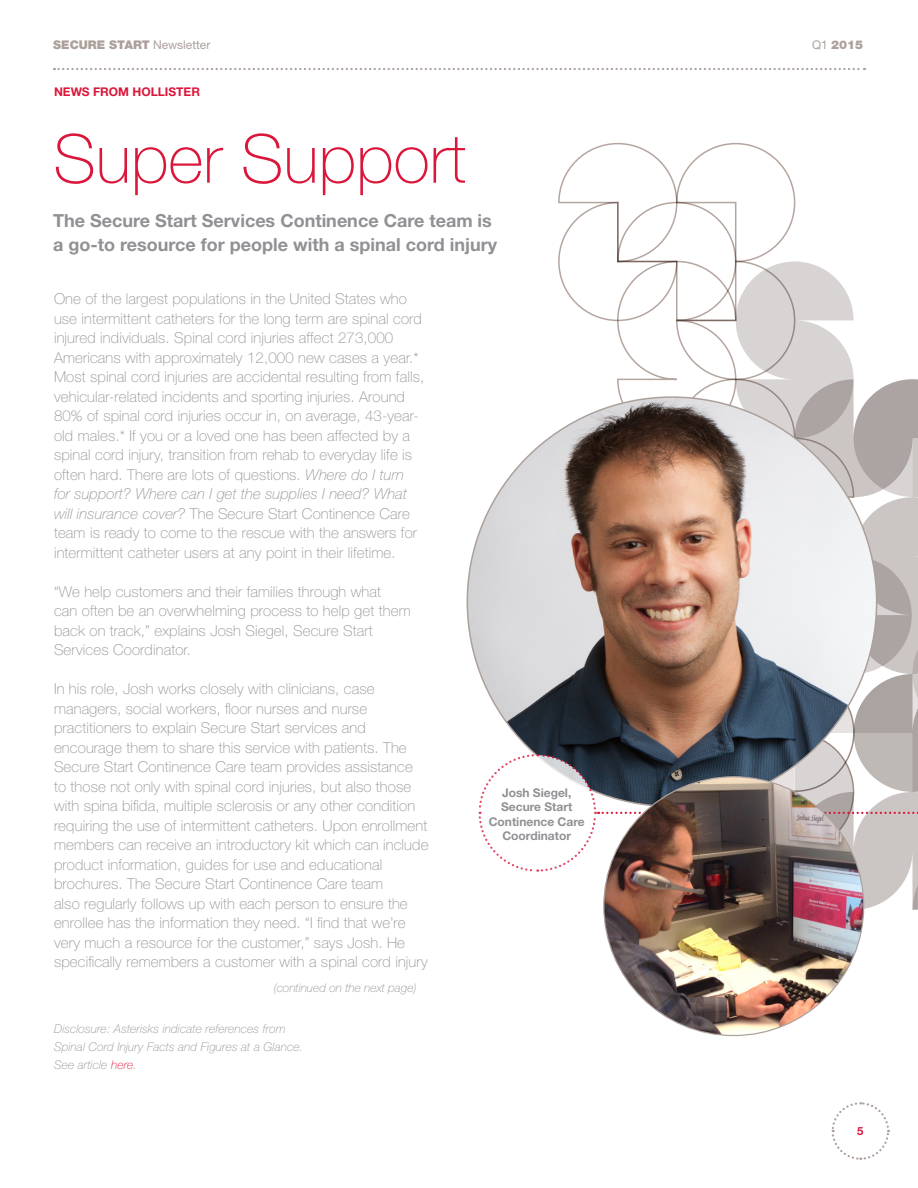
<style>
.page{position:relative;width:918px;height:1188px;background:#fff}
.page>*{position:absolute;margin:0;border:0;box-sizing:border-box;transform-origin:0 0}
.t1{font:100 67.5px "Helvetica Neue LT Std";color:#db163b}
.t2{font:700 18px/24px "Helvetica Neue LT Std";color:#919195}
.t3{font:100 15px/19.5px "Helvetica Neue LT Std";letter-spacing:.01em;color:#919195}
.t4{font:italic 100 12px/18px "Helvetica Neue LT Std";letter-spacing:.01em;color:#919195}
.t5{font:700 12px/14.4px "Helvetica Neue LT Std";color:#919195;text-align:center}
.t6{font:900 12px "Helvetica Neue LT Std";color:#aca09b}
.t7{font:700 12px "Helvetica Neue LT Std";color:#db163b}
.t8{font:700 11.25px "Helvetica Neue LT Std";color:#db163b}
.s1{font-weight:400}
.s2{font-style:italic}
.s3{color:#db163b}
.s4{color:#77777a}
</style>
<div class="page">
<svg style="left:831px;top:1102px;width:59px;height:58px"></svg>
<svg style="left:54px;top:68px;width:811px;height:2px"></svg>
<svg style="left:477px;top:143px;width:441px;height:775px"></svg>
<img style="left:604px;top:777px;width:260px;height:259px">
<p class="t6" style="left:53px;top:38px;width:159px">SECURE START <span class="s1">Newsletter</span></p>
<p class="t6" style="left:812px;top:38px;width:53px"><span class="s1">Q1</span> 2015</p>
<p class="t7" style="left:54px;top:85px;width:148px">NEWS FROM HOLLISTER</p>
<h1 class="t1" style="left:53px;top:120px;width:414px">Super Support</h1>
<p class="t2" style="left:53px;top:208px;width:445px">The Secure Start Services Continence Care team is a go-to resource for people with a spinal cord injury</p>
<p class="t3" style="left:54px;top:289px;width:372px">One of the largest populations in the United States who use intermittent catheters for the long term are spinal cord injured individuals. Spinal cord injuries affect 273,000<br>Americans with approximately 12,000 new cases a year.* Most spinal cord injuries are accidental resulting from falls, vehicular-related incidents and sporting injuries. Around 80% of spinal cord injuries occur in, on average, 43-year&shy;old males.* If you or a loved one has been affected by a spinal cord injury, transition from rehab to everyday life is often hard. There are lots of questions. <span class="s2">Where do I turn<br>for support? Where can I get the supplies I need? What will insurance cover?</span> The Secure Start Continence Care team is ready to come to the rescue with the answers for intermittent catheter users at any point in their lifetime.</p>
<p class="t3" style="left:54px;top:582px;width:358px">“We help customers and their families through what<br>can often be an overwhelming process to help get them back on track,” explains Josh Siegel, Secure Start Services Coordinator.</p>
<p class="t3" style="left:54px;top:679px;width:376px">In his role, Josh works closely with clinicians, case managers, social workers, floor nurses and nurse practitioners to explain Secure Start services and encourage them to share this service with patients. The Secure Start Continence Care team provides assistance to those not only with spinal cord injuries, but also those with spina bifida, multiple sclerosis or any other condition requiring the use of intermittent catheters. Upon enrollment members can receive an introductory kit which can include product information, guides for use and educational brochures. The Secure Start Continence Care team<br>also regularly follows up with each person to ensure the enrollee has the information they need. “I find that we’re very much a resource for the customer,” says Josh. He specifically remembers a customer with a spinal cord injury</p>
<p class="t4" style="left:274px;top:979px;width:144px">(continued on the next page)</p>
<p class="t4" style="left:54px;top:1019px;width:251px">Disclosure: Asterisks indicate references from<br>Spinal Cord Injury Facts and Figures at a Glance.<br>See article <span class="s3">here</span><span class="s4">.</span></p>
<p class="t5" style="left:489px;top:785px;width:98px">Josh Siegel,<br>Secure Start<br>Continence Care<br>Coordinator</p>
<p class="t8" style="left:857px;top:1124px;width:8px">5</p>
</div>
